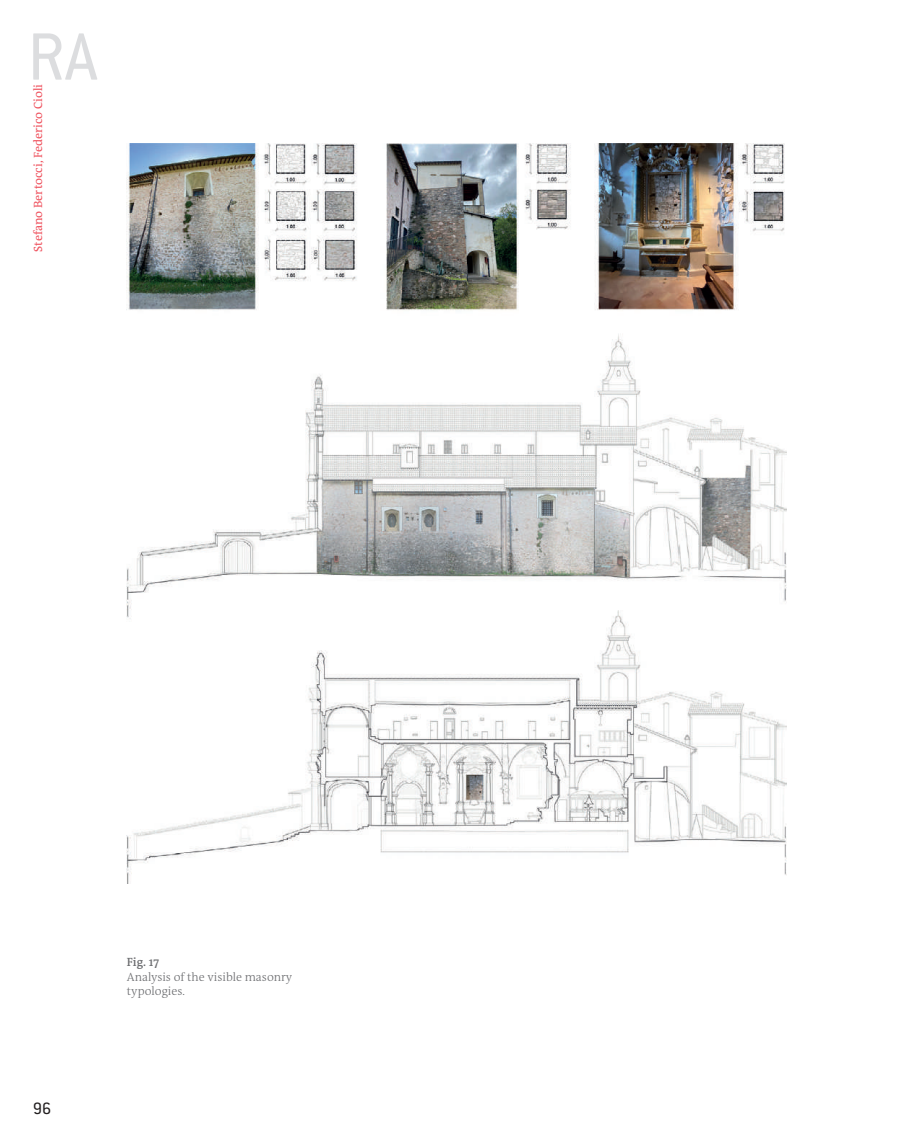
<style>
.page{position:relative;width:913px;height:1147px;background:#fff}
.page>*{position:absolute;margin:0;border:0;box-sizing:border-box;transform-origin:0 0}
.t1{font:73.35px "Conduit ITC";color:#dcdddf}
.t2{font:18px "Conduit ITC";color:#231f20}
.t3{font:300 12px/14.4px "The Antiqua B W3";color:#6c6d70}
.t4{font:12px "The Antiqua B W5 Plain";color:#ef525e}
.t5{font:600 12px "The Antiqua B W6";color:#6c6d70}
</style>
<div class="page">
<img style="left:127px;top:143px;width:659px;height:740px">
<h1 class="t1" style="left:28px;top:12px;width:72px">RA</h1>
<p class="t4" style="left:30px;top:252px;width:169px;rotate:-90deg">Stefano Bertocci, Federico Cioli</p>
<h2 class="t2" style="left:33px;top:1097px;width:20px">96</h2>
<p class="t5" style="left:127px;top:954px;width:34px">Fig. 17</p>
<p class="t3" style="left:127px;top:969px;width:167px">Analysis of the visible masonry typologies.</p>
</div>
